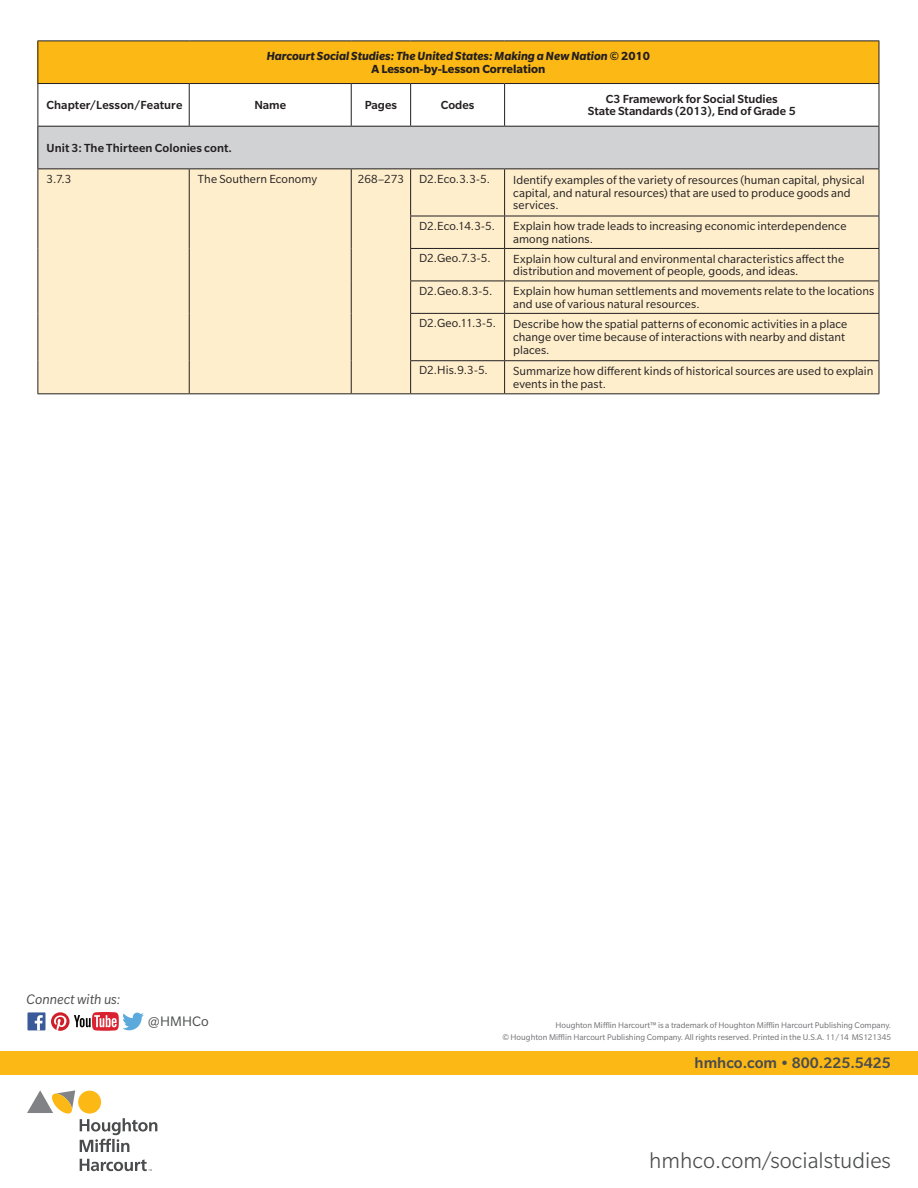
<style>
.page{position:relative;width:918px;height:1188px;background:#fff}
.page>*{position:absolute;margin:0;border:0;box-sizing:border-box;transform-origin:0 0}
.t1{font:300 24px "Slate Pro";color:#4b4c4d}
.t2{font:500 16.5px "Slate Pro";color:#4b4c4d}
.t3{font:italic 15px "Slate Pro";color:#4b4c4d}
.t4{font:15px "Slate Pro";color:#4b4c4d}
.t5{font:12.75px/12.8px "Slate Pro";letter-spacing:.005em;color:#231f20}
.t6{font:500 12.75px/12.8px "Slate Pro";color:#231f20;text-align:center}
.t7{font:italic 700 12.75px/12.8px "Slate Pro";color:#231f20;text-align:center}
.t8{font:9px/12px "Slate Pro";color:#6c6d70;text-align:right}
.s1{font-style:normal}
</style>
<div class="page">
<div style="left:27px;top:1012px;width:19px;height:18px;background:#3b5a9a"></div>
<svg style="left:35px;top:1015px;width:8px;height:15px"></svg>
<svg style="left:51px;top:1012px;width:93px;height:19px"></svg>
<div style="left:0;top:1051px;width:918px;height:24px;background:#fcb814"></div>
<svg style="left:27px;top:1090px;width:130px;height:62px"></svg>
<svg style="left:80px;top:1159px;width:72px;height:12px"></svg>
<div style="left:38px;top:41px;width:841px;height:43px;background:#fcb814"></div>
<svg style="left:39px;top:84px;width:840px;height:42px"></svg>
<div style="left:38px;top:126px;width:841px;height:43px;background:#d1d2d4"></div>
<div style="left:39px;top:169px;width:840px;height:224px;background:#feeecc"></div>
<hr style="left:410px;top:216px;width:95px;height:1px;background:#231f20">
<hr style="left:505px;top:216px;width:374px;height:1px;background:#231f20">
<hr style="left:410px;top:248px;width:95px;height:1px;background:#231f20">
<hr style="left:505px;top:248px;width:374px;height:1px;background:#231f20">
<hr style="left:410px;top:281px;width:95px;height:1px;background:#231f20">
<hr style="left:505px;top:281px;width:374px;height:1px;background:#231f20">
<hr style="left:410px;top:313px;width:95px;height:1px;background:#231f20">
<hr style="left:505px;top:313px;width:374px;height:1px;background:#231f20">
<hr style="left:410px;top:360px;width:95px;height:1px;background:#231f20">
<hr style="left:505px;top:360px;width:374px;height:1px;background:#231f20">
<hr style="left:38px;top:393px;width:151px;height:1px;background:#231f20">
<hr style="left:189px;top:393px;width:162px;height:1px;background:#231f20">
<hr style="left:351px;top:393px;width:60px;height:1px;background:#231f20">
<hr style="left:411px;top:393px;width:94px;height:1px;background:#231f20">
<hr style="left:505px;top:393px;width:374px;height:1px;background:#231f20">
<hr style="left:38px;top:126px;width:151px;height:1px;background:#231f20">
<hr style="left:38px;top:127px;width:1px;height:41px;background:#231f20">
<hr style="left:189px;top:126px;width:162px;height:1px;background:#231f20">
<hr style="left:351px;top:126px;width:60px;height:1px;background:#231f20">
<hr style="left:411px;top:126px;width:94px;height:1px;background:#231f20">
<hr style="left:505px;top:126px;width:374px;height:1px;background:#231f20">
<hr style="left:879px;top:127px;width:1px;height:41px;background:#231f20">
<hr style="left:38px;top:168px;width:151px;height:1px;background:#231f20">
<hr style="left:189px;top:168px;width:162px;height:1px;background:#231f20">
<hr style="left:351px;top:168px;width:60px;height:1px;background:#231f20">
<hr style="left:411px;top:168px;width:94px;height:1px;background:#231f20">
<hr style="left:505px;top:168px;width:374px;height:1px;background:#231f20">
<hr style="left:410px;top:84px;width:1px;height:42px;background:#231f20">
<hr style="left:504px;top:84px;width:1px;height:42px;background:#231f20">
<hr style="left:189px;top:169px;width:1px;height:47px;background:#231f20">
<hr style="left:189px;top:216px;width:1px;height:32px;background:#231f20">
<hr style="left:189px;top:248px;width:1px;height:33px;background:#231f20">
<hr style="left:189px;top:281px;width:1px;height:32px;background:#231f20">
<hr style="left:189px;top:313px;width:1px;height:48px;background:#231f20">
<hr style="left:189px;top:361px;width:1px;height:32px;background:#231f20">
<hr style="left:879px;top:361px;width:1px;height:32px;background:#231f20">
<hr style="left:351px;top:169px;width:1px;height:47px;background:#231f20">
<hr style="left:351px;top:216px;width:1px;height:32px;background:#231f20">
<hr style="left:351px;top:248px;width:1px;height:33px;background:#231f20">
<hr style="left:351px;top:281px;width:1px;height:32px;background:#231f20">
<hr style="left:351px;top:313px;width:1px;height:48px;background:#231f20">
<hr style="left:351px;top:361px;width:1px;height:32px;background:#231f20">
<hr style="left:879px;top:169px;width:1px;height:47px;background:#231f20">
<hr style="left:879px;top:216px;width:1px;height:32px;background:#231f20">
<hr style="left:879px;top:249px;width:1px;height:32px;background:#231f20">
<hr style="left:879px;top:281px;width:1px;height:32px;background:#231f20">
<hr style="left:879px;top:314px;width:1px;height:46px;background:#231f20">
<hr style="left:38px;top:169px;width:1px;height:47px;background:#231f20">
<hr style="left:38px;top:216px;width:1px;height:32px;background:#231f20">
<hr style="left:38px;top:248px;width:1px;height:33px;background:#231f20">
<hr style="left:38px;top:281px;width:1px;height:32px;background:#231f20">
<hr style="left:38px;top:313px;width:1px;height:48px;background:#231f20">
<hr style="left:38px;top:361px;width:1px;height:32px;background:#231f20">
<hr style="left:189px;top:84px;width:1px;height:42px;background:#231f20">
<hr style="left:351px;top:84px;width:1px;height:42px;background:#231f20">
<hr style="left:38px;top:40px;width:151px;height:1px;background:#231f20">
<hr style="left:38px;top:41px;width:1px;height:42px;background:#231f20">
<hr style="left:189px;top:40px;width:162px;height:1px;background:#231f20">
<hr style="left:351px;top:40px;width:60px;height:1px;background:#231f20">
<hr style="left:411px;top:40px;width:94px;height:1px;background:#231f20">
<hr style="left:505px;top:40px;width:374px;height:1px;background:#231f20">
<hr style="left:879px;top:41px;width:1px;height:42px;background:#231f20">
<hr style="left:38px;top:83px;width:151px;height:1px;background:#231f20">
<hr style="left:189px;top:83px;width:162px;height:1px;background:#231f20">
<hr style="left:351px;top:83px;width:60px;height:1px;background:#231f20">
<hr style="left:411px;top:83px;width:94px;height:1px;background:#231f20">
<hr style="left:505px;top:83px;width:374px;height:1px;background:#231f20">
<hr style="left:410px;top:169px;width:1px;height:47px;background:#231f20">
<hr style="left:504px;top:169px;width:1px;height:47px;background:#231f20">
<hr style="left:410px;top:216px;width:1px;height:32px;background:#231f20">
<hr style="left:504px;top:216px;width:1px;height:32px;background:#231f20">
<hr style="left:410px;top:249px;width:1px;height:32px;background:#231f20">
<hr style="left:504px;top:249px;width:1px;height:32px;background:#231f20">
<hr style="left:410px;top:281px;width:1px;height:32px;background:#231f20">
<hr style="left:504px;top:281px;width:1px;height:32px;background:#231f20">
<hr style="left:410px;top:314px;width:1px;height:46px;background:#231f20">
<hr style="left:504px;top:314px;width:1px;height:46px;background:#231f20">
<hr style="left:410px;top:361px;width:1px;height:32px;background:#231f20">
<hr style="left:504px;top:361px;width:1px;height:32px;background:#231f20">
<hr style="left:38px;top:84px;width:1px;height:42px;background:#231f20">
<hr style="left:879px;top:84px;width:1px;height:42px;background:#231f20">
<p class="t7" style="left:267px;top:49px;width:385px">Harcourt Social Studies: The United States: Making a New Nation <span class="s1">© 2010<br>A Lesson-by-Lesson Correlation</span></p>
<p class="t6" style="left:47px;top:98px;width:137px">Chapter/Lesson/Feature</p>
<p class="t6" style="left:254px;top:98px;width:33px">Name</p>
<p class="t6" style="left:365px;top:98px;width:34px">Pages</p>
<p class="t6" style="left:441px;top:98px;width:35px">Codes</p>
<p class="t6" style="left:588px;top:92px;width:209px">C3 Framework for Social Studies<br>State Standards (2013), End of Grade 5</p>
<p class="t6" style="left:47px;top:141px;width:187px">Unit 3: The Thirteen Colonies cont.</p>
<p class="t5" style="left:47px;top:172px;width:26px">3.7.3</p>
<p class="t5" style="left:198px;top:172px;width:121px">The Southern Economy</p>
<p class="t5" style="left:358px;top:172px;width:134px">268–273 D2.Eco.3.3-5.</p>
<p class="t5" style="left:513px;top:173px;width:353px">Identify examples of the variety of resources (human capital, physical capital, and natural resources) that are used to produce goods and services.</p>
<p class="t5" style="left:419px;top:219px;width:77px">D2.Eco.14.3-5.</p>
<p class="t5" style="left:513px;top:220px;width:335px">Explain how trade leads to increasing economic interdependence among nations.</p>
<p class="t5" style="left:419px;top:252px;width:73px">D2.Geo.7.3-5.</p>
<p class="t5" style="left:513px;top:252px;width:332px">Explain how cultural and environmental characteristics affect the distribution and movement of people, goods, and ideas.</p>
<p class="t5" style="left:419px;top:284px;width:75px">D2.Geo.8.3-5.</p>
<p class="t5" style="left:513px;top:284px;width:363px">Explain how human settlements and movements relate to the locations and use of various natural resources.</p>
<p class="t5" style="left:419px;top:317px;width:78px">D2.Geo.11.3-5.</p>
<p class="t5" style="left:513px;top:318px;width:336px">Describe how the spatial patterns of economic activities in a place change over time because of interactions with nearby and distant places.</p>
<p class="t5" style="left:419px;top:364px;width:70px">D2.His.9.3-5.</p>
<p class="t5" style="left:513px;top:365px;width:362px">Summarize how different kinds of historical sources are used to explain events in the past.</p>
<p class="t3" style="left:27px;top:991px;width:95px">Connect with us:</p>
<p class="t4" style="left:148px;top:1014px;width:62px">@HMHCo</p>
<p class="t8" style="left:502px;top:1019px;width:390px">Houghton Mifflin Harcourt™ is a trademark of Houghton Mifflin Harcourt Publishing Company.<br>© Houghton Mifflin Harcourt Publishing Company. All rights reserved. Printed in the U.S.A. 11/14 MS121345</p>
<p class="t2" style="left:695px;top:1054px;width:198px">hmhco.com • 800.225.5425</p>
<h1 class="t1" style="left:649px;top:1148px;width:243px">hmhco.com/socialstudies</h1>
</div>
